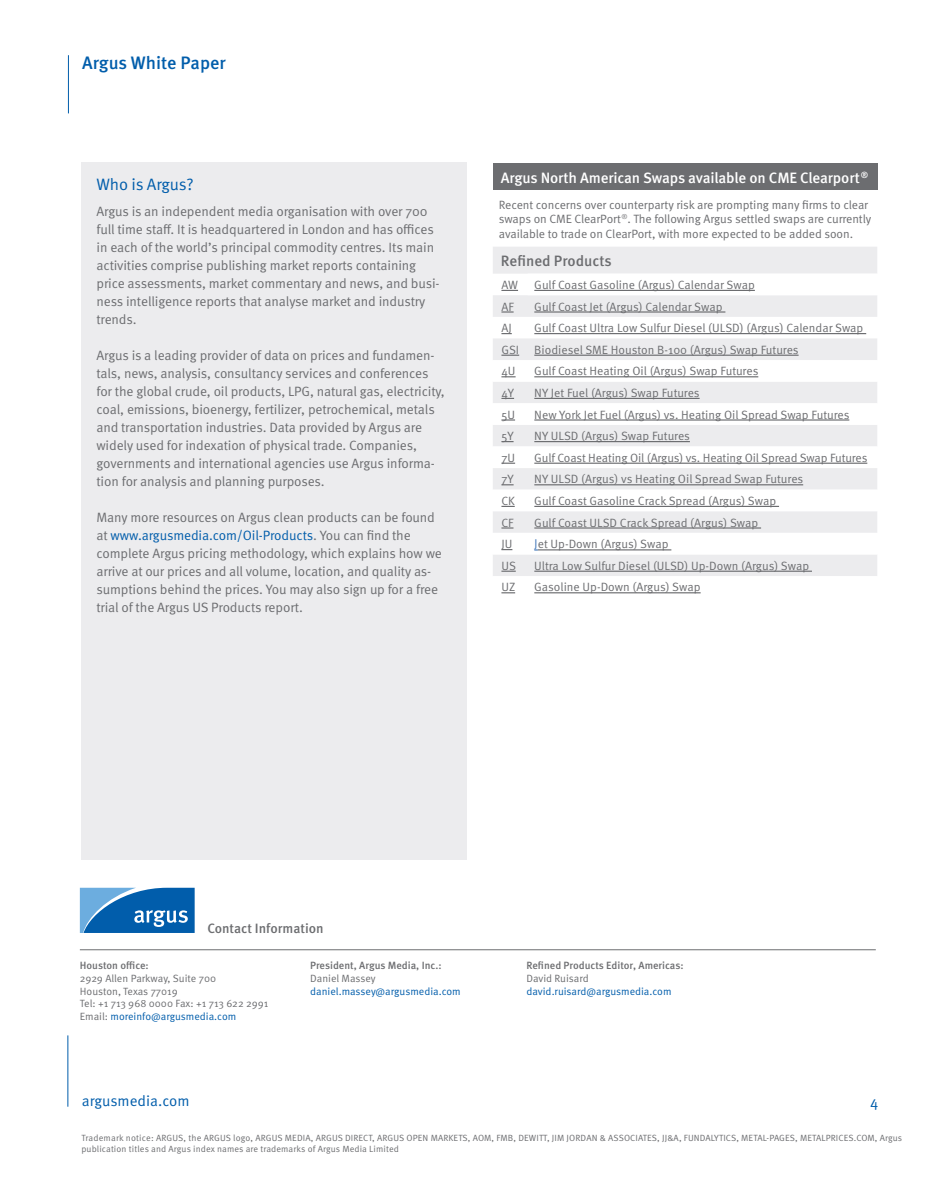
<style>
.page{position:relative;width:945px;height:1188px;background:#fff}
.page>*{position:absolute;margin:0;border:0;box-sizing:border-box;transform-origin:0 0}
.t1{font:500 18px "Meta Pro";color:#015dab}
.Subhead{font:16.5px "Meta Pro Norm";letter-spacing:-.01em;color:#015dab}
.Table_Heading_WOB_wh{font:500 15px "Meta Pro";letter-spacing:-.01em;color:#fff}
.t2{font:15px "Meta Pro Norm";color:#015dab}
.Table_Heading_WOB_wh-2{font:500 15px "Meta Pro";color:#6c6d70}
.Body_text_grey{font:13.5px/18px "Meta Pro Norm";letter-spacing:-.01em;color:#6c6d70}
.Contact_Box_Header{font:500 13.5px "Meta Pro";color:#6c6d70}
.Table_Text{font:12px/14.4px "Meta Pro Norm";letter-spacing:-.005em;color:#6c6d70}
.Contact_Box_Informat{font:10.5px/12.6px "Meta Pro Norm";color:#015dab}
.Contact_Box_Informat-2{font:10.5px/12.6px "Meta Pro Norm";letter-spacing:-.005em;color:#6c6d70}
.Contact_Box_Subheade{font:500 10.5px "Meta Pro";color:#6c6d70}
.Contact_Box_Informat-3{font:500 10.5px "Meta Pro";color:#6c6d70}
.t3{font:9px/10.8px "Meta Pro Norm";letter-spacing:.01em;color:#6c6d70}
.s1{color:#015dab}
.s2{font-size:12.75px;color:#4d7fbd}
.s3{color:#6c6d70}
</style>
<div class="page">
<hr style="left:68px;top:55px;width:1px;height:58px;background:#015dab">
<hr style="left:68px;top:1035px;width:1px;height:72px;background:#015dab">
<div style="left:493px;top:164px;width:384px;height:26px;background:#6c6d70"></div>
<div style="left:493px;top:247px;width:384px;height:27px;background:#ececee"></div>
<svg style="left:493px;top:289px;width:384px;height:305px;fill:#f3f3f5"></svg>
<svg style="left:501px;top:290px;width:17px;height:1px"></svg>
<hr style="left:534px;top:290px;width:221px;height:1px;background:#6c6d70">
<svg style="left:501px;top:311px;width:13px;height:2px"></svg>
<hr style="left:534px;top:311px;width:191px;height:2px;background:#6c6d70">
<hr style="left:534px;top:333px;width:332px;height:1px;background:#6c6d70">
<svg style="left:501px;top:355px;width:18px;height:1px"></svg>
<hr style="left:534px;top:355px;width:265px;height:1px;background:#6c6d70">
<svg style="left:501px;top:376px;width:15px;height:1px"></svg>
<hr style="left:534px;top:376px;width:224px;height:1px;background:#6c6d70">
<svg style="left:501px;top:398px;width:13px;height:1px"></svg>
<hr style="left:534px;top:398px;width:166px;height:1px;background:#6c6d70">
<svg style="left:501px;top:419px;width:14px;height:2px"></svg>
<hr style="left:534px;top:419px;width:315px;height:2px;background:#6c6d70">
<svg style="left:501px;top:441px;width:13px;height:1px"></svg>
<hr style="left:534px;top:441px;width:156px;height:1px;background:#6c6d70">
<svg style="left:501px;top:463px;width:14px;height:1px"></svg>
<hr style="left:534px;top:463px;width:333px;height:1px;background:#6c6d70">
<svg style="left:501px;top:484px;width:13px;height:1px"></svg>
<hr style="left:534px;top:484px;width:269px;height:1px;background:#6c6d70">
<svg style="left:501px;top:506px;width:14px;height:1px"></svg>
<hr style="left:534px;top:506px;width:245px;height:1px;background:#6c6d70">
<svg style="left:501px;top:527px;width:12px;height:2px"></svg>
<hr style="left:534px;top:527px;width:227px;height:2px;background:#6c6d70">
<hr style="left:538px;top:549px;width:133px;height:1px;background:#6c6d70">
<svg style="left:501px;top:571px;width:15px;height:1px"></svg>
<hr style="left:534px;top:571px;width:278px;height:1px;background:#6c6d70">
<svg style="left:501px;top:592px;width:14px;height:1px"></svg>
<hr style="left:534px;top:592px;width:167px;height:1px;background:#6c6d70">
<div style="left:81px;top:162px;width:386px;height:698px;background:#ececee"></div>
<svg style="left:80px;top:888px;width:115px;height:45px"></svg>
<hr style="left:80px;top:949px;width:796px;height:1px;background:#6c6d70">
<h1 class="t1" style="left:82px;top:49px;width:145px">Argus White Paper</h1>
<p class="Subhead" style="left:96px;top:171px;width:99px">Who is Argus?</p>
<p class="Body_text_grey" style="left:96px;top:201px;width:345px">Argus is an independent media organisation with over 700 full time staff. It is headquartered in London and has offices in each of the world’s principal commodity centres. Its main activities comprise publishing market reports containing price assessments, market commentary and news, and busi&shy;ness intelligence reports that analyse market and industry trends.</p>
<p class="Body_text_grey" style="left:96px;top:345px;width:350px">Argus is a leading provider of data on prices and fundamen&shy;tals, news, analysis, consultancy services and conferences for the global crude, oil products, LPG, natural gas, electricity, coal, emissions, bioenergy, fertilizer, petrochemical, metals and transportation industries. Data provided by Argus are widely used for indexation of physical trade. Companies, governments and international agencies use Argus informa&shy;tion for analysis and planning purposes.</p>
<p class="Body_text_grey" style="left:96px;top:507px;width:347px">Many more resources on Argus clean products can be found at <span class="s1">www.argusmedia.com/Oil-Products</span>. You can find the complete Argus pricing methodology, which explains how we arrive at our prices and all volume, location, and quality as&shy;sumptions behind the prices. You may also sign up for a free trial of the Argus US Products report.</p>
<p class="Table_Heading_WOB_wh" style="left:501px;top:166px;width:369px">Argus North American Swaps available on CME Clearport <sup>®</sup></p>
<p class="Table_Text" style="left:499px;top:197px;width:374px">Recent concerns over counterparty risk are prompting many firms to clear swaps on CME ClearPort <sup>®</sup>. The following Argus settled swaps are currently available to trade on ClearPort, with more expected to be added soon.</p>
<p class="Table_Heading_WOB_wh-2" style="left:501px;top:249px;width:112px">Refined Products</p>
<p class="Table_Text" style="left:501px;top:277px;width:18px">AW</p>
<p class="Table_Text" style="left:534px;top:277px;width:222px">Gulf Coast Gasoline (Argus) Calendar Swap</p>
<p class="Table_Text" style="left:501px;top:298px;width:14px">AF</p>
<p class="Table_Text" style="left:534px;top:298px;width:190px">Gulf Coast Jet (Argus) Calendar Swap</p>
<p class="Table_Text" style="left:501px;top:320px;width:12px">AJ</p>
<p class="Table_Text" style="left:534px;top:320px;width:331px">Gulf Coast Ultra Low Sulfur Diesel (ULSD) (Argus) Calendar Swap</p>
<p class="Table_Text" style="left:501px;top:342px;width:19px">GSI</p>
<p class="Table_Text" style="left:534px;top:342px;width:266px">Biodiesel SME Houston B-100 (Argus) Swap Futures</p>
<p class="Table_Text" style="left:501px;top:363px;width:16px">4U</p>
<p class="Table_Text" style="left:534px;top:363px;width:226px">Gulf Coast Heating Oil (Argus) Swap Futures</p>
<p class="Table_Text" style="left:501px;top:385px;width:14px">4Y</p>
<p class="Table_Text" style="left:534px;top:385px;width:167px">NY Jet Fuel (Argus) Swap Futures</p>
<p class="Table_Text" style="left:501px;top:406px;width:15px">5U</p>
<p class="Table_Text" style="left:534px;top:406px;width:317px">New York Jet Fuel (Argus) vs. Heating Oil Spread Swap Futures</p>
<p class="Table_Text" style="left:501px;top:428px;width:14px">5Y</p>
<p class="Table_Text" style="left:534px;top:428px;width:157px">NY ULSD (Argus) Swap Futures</p>
<p class="Table_Text" style="left:501px;top:450px;width:15px">7U</p>
<p class="Table_Text" style="left:534px;top:450px;width:335px">Gulf Coast Heating Oil (Argus) vs. Heating Oil Spread Swap Futures</p>
<p class="Table_Text" style="left:501px;top:471px;width:14px">7Y</p>
<p class="Table_Text" style="left:534px;top:471px;width:271px">NY ULSD (Argus) vs Heating Oil Spread Swap Futures</p>
<p class="Table_Text" style="left:501px;top:493px;width:15px">CK</p>
<p class="Table_Text" style="left:534px;top:493px;width:243px">Gulf Coast Gasoline Crack Spread (Argus) Swap</p>
<p class="Table_Text" style="left:501px;top:514px;width:14px">CF</p>
<p class="Table_Text" style="left:534px;top:514px;width:226px">Gulf Coast ULSD Crack Spread (Argus) Swap</p>
<p class="Table_Text" style="left:501px;top:536px;width:12px">JU</p>
<p class="Table_Text" style="left:534px;top:536px;width:136px"><span class="s2">J</span>et Up-Down (Argus) Swap</p>
<p class="Table_Text" style="left:501px;top:558px;width:16px">US</p>
<p class="Table_Text" style="left:534px;top:558px;width:276px">Ultra Low Sulfur Diesel (ULSD) Up-Down (Argus) Swap</p>
<p class="Table_Text" style="left:501px;top:579px;width:15px">UZ</p>
<p class="Table_Text" style="left:534px;top:579px;width:168px">Gasoline Up-Down (Argus) Swap</p>
<p class="Contact_Box_Header" style="left:207px;top:918px;width:118px">Contact Information</p>
<p class="Contact_Box_Subheade" style="left:80px;top:958px;width:70px">Houston office:</p>
<p class="Contact_Box_Informat-2" style="left:80px;top:971px;width:138px">2929 Allen Parkway, Suite 700</p>
<p class="Contact_Box_Informat-2" style="left:80px;top:984px;width:190px">Houston, Texas 77019<br>Tel: +1 713 968 0000 Fax: +1 713 622 2991</p>
<p class="Contact_Box_Informat" style="left:80px;top:1009px;width:158px"><span class="s3">Email:</span> moreinfo@argusmedia.com</p>
<p class="Contact_Box_Subheade" style="left:310px;top:958px;width:133px">President, Argus Media, Inc.:</p>
<p class="Contact_Box_Informat-2" style="left:310px;top:971px;width:67px">Daniel Massey</p>
<p class="Contact_Box_Informat" style="left:310px;top:984px;width:152px">daniel.massey@argusmedia.com</p>
<p class="Contact_Box_Informat-3" style="left:526px;top:958px;width:159px">Refined Products Editor, Americas:</p>
<p class="Contact_Box_Informat" style="left:526px;top:971px;width:147px"><span class="s3">David Ruisard </span>david.ruisard@argusmedia.com</p>
<p class="t2" style="left:82px;top:1090px;width:109px">argusmedia.com</p>
<p class="t2" style="left:870px;top:1090px;width:10px">4</p>
<p class="t3" style="left:81px;top:1132px;width:822px">Trademark notice: ARGUS, the ARGUS logo, ARGUS MEDIA, ARGUS DIRECT, ARGUS OPEN MARKETS, AOM, FMB, DEWITT, JIM JORDAN &amp; ASSOCIATES, JJ&amp;A, FUNDALYTICS, METAL-PAGES, METALPRICES.COM, Argus publication titles and Argus index names are trademarks of Argus Media Limited</p>
</div>
